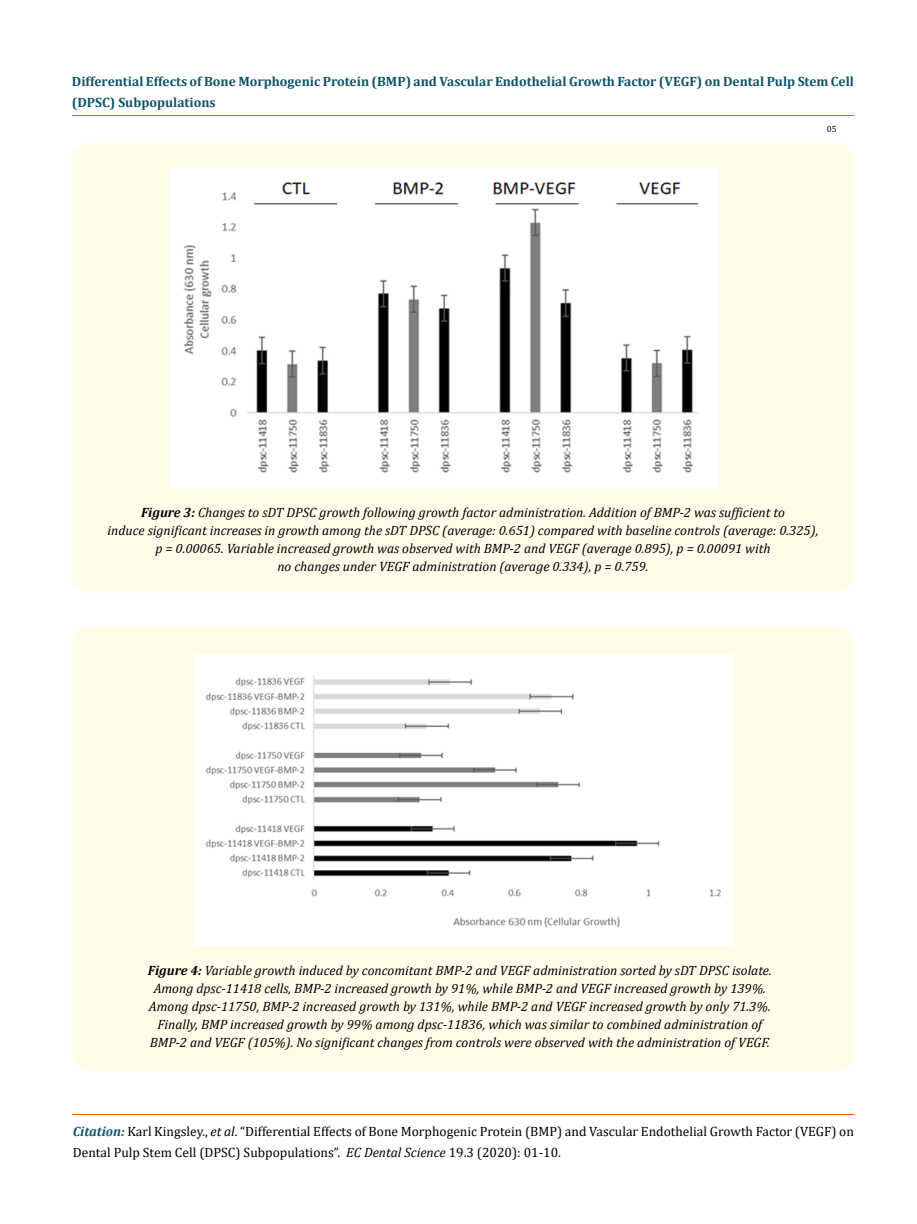
<style>
.page{position:relative;width:917px;height:1224px;background:#fff}
.page>*{position:absolute;margin:0;border:0;box-sizing:border-box;transform-origin:0 0}
.t1{font:italic 13.5px/18px "Cambria";color:#000;text-align:center}
.t2{font:13.5px/21px "Cambria";color:#000}
.t3{font:700 13.5px/21px "Cambria";color:#0e546a}
.t4{font:9px "Cambria";color:#000}
.s1{font-weight:700}
.s2{font-weight:700;font-style:italic;color:#0e546a}
.s3{font-style:italic}
</style>
<div class="page">
<hr style="left:72px;top:115px;width:781px;height:1px;background:#e05d1a">
<hr style="left:72px;top:1114px;width:781px;height:1px;background:#e05d1a">
<div style="left:72px;top:143px;width:782px;height:449px;background:#fffde9;border-radius:18px"></div>
<img style="left:169px;top:169px;width:549px;height:319px">
<div style="left:72px;top:627px;width:782px;height:444px;background:#fffde9;border-radius:18px"></div>
<img style="left:194px;top:654px;width:538px;height:291px">
<p class="t3" style="left:72px;top:71px;width:783px">Differential Effects of Bone Morphogenic Protein (BMP) and Vascular Endothelial Growth Factor (VEGF) on Dental Pulp Stem Cell (DPSC) Subpopulations</p>
<p class="t4" style="left:826px;top:123px;width:11px">05</p>
<p class="t1" style="left:108px;top:503px;width:712px"><span class="s1">Figure 3:</span> Changes to sDT DPSC growth following growth factor administration. Addition of BMP-2 was sufficient to<br>induce significant increases in growth among the sDT DPSC (average: 0.651) compared with baseline controls (average: 0.325), p = 0.00065. Variable increased growth was observed with BMP-2 and VEGF (average 0.895), p = 0.00091 with<br>no changes under VEGF administration (average 0.334), p = 0.759.</p>
<p class="t1" style="left:148px;top:961px;width:625px"><span class="s1">Figure 4:</span> Variable growth induced by concomitant BMP-2 and VEGF administration sorted by sDT DPSC isolate.<br>Among dpsc-11418 cells, BMP-2 increased growth by 91%, while BMP-2 and VEGF increased growth by 139%.<br>Among dpsc-11750, BMP-2 increased growth by 131%, while BMP-2 and VEGF increased growth by only 71.3%.<br>Finally, BMP increased growth by 99% among dpsc-11836, which was similar to combined administration of BMP-2 and VEGF (105%). No significant changes from controls were observed with the administration of VEGF.</p>
<p class="t2" style="left:73px;top:1120px;width:782px"><span class="s2">Citation:</span> Karl Kingsley., <span class="s3">et al</span>. “Differential Effects of Bone Morphogenic Protein (BMP) and Vascular Endothelial Growth Factor (VEGF) on<br>Dental Pulp Stem Cell (DPSC) Subpopulations”. <span class="s3">EC Dental Science</span> 19.3 (2020): 01-10.</p>
</div>
